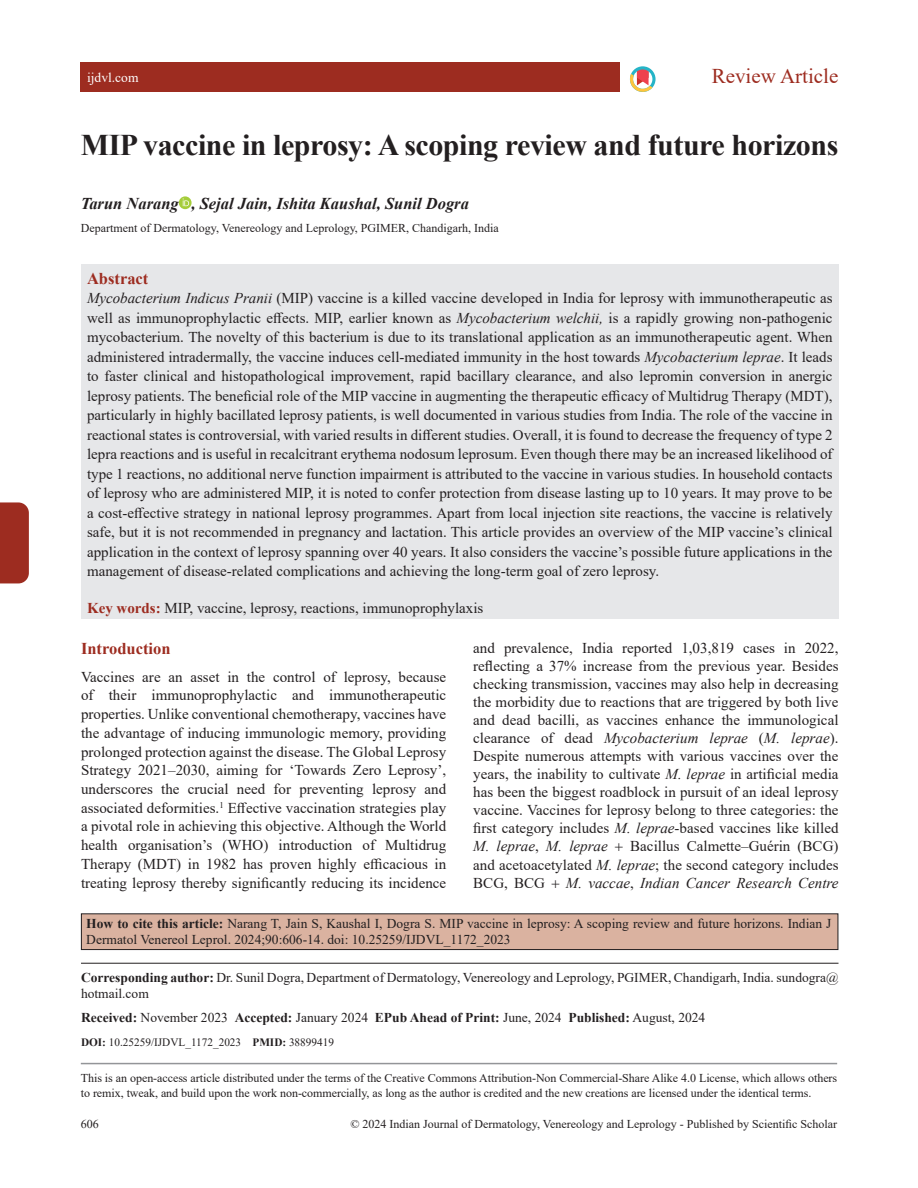
<style>
.page{position:relative;width:918px;height:1188px;background:#fff}
.page>*{position:absolute;margin:0;border:0;box-sizing:border-box;transform-origin:0 0}
.title-text{font:700 30px "Times New Roman";letter-spacing:-.015em;color:#231f20}
.suptit{font:21px "Times New Roman";color:#9d2c20}
.aut-grp{font:italic 700 16.5px "Times New Roman";color:#231f20}
.heading1{font:700 16.5px "Times New Roman";color:#9d2c20}
.abs_title{font:700 16.5px "Times New Roman";color:#9d2c20}
.abs_para_first_last{font:15px/19.5px "Times New Roman";color:#231f20;text-align:justify}
.para{font:15px/18px "Times New Roman";color:#231f20;text-align:justify}
.keywordset{font:15px "Times New Roman";color:#231f20}
.para-2{font:italic 15px "Times New Roman";color:#231f20}
.citation_para{font:13.5px/16.2px "Times New Roman";color:#231f20}
.cores-author{font:13.5px/16.2px "Times New Roman";color:#231f20}
.article_info{font:700 13.5px "Times New Roman";color:#231f20}
.t1{font:13.5px "Times New Roman";color:#fff}
.aut-aff_first_last{font:12px/15px "Times New Roman";letter-spacing:-.005em;color:#231f20}
.doi_para{font:11.25px "Times New Roman";color:#231f20}
.s1{font-style:italic}
.s2{font-weight:700;color:#9d2c20}
.s3{font-style:normal}
.s4{font-weight:700}
.s5{font-weight:400}
</style>
<div class="page">
<div style="left:0;top:502px;width:29px;height:81px;background:#9d2c20"></div>
<div style="left:81px;top:62px;width:539px;height:30px;background:#9d2c20"></div>
<svg style="left:630px;top:66px;width:25px;height:26px"></svg>
<hr style="left:81px;top:1063px;width:756px;height:1px;background:#939598">
<svg style="left:179px;top:196px;width:13px;height:13px"></svg>
<svg style="left:183px;top:198px;width:6px;height:8px"></svg>
<div style="left:81px;top:264px;width:758px;height:355px;background:#e6e7e9"></div>
<div style="left:81px;top:914px;width:757px;height:36px;background:#dab2a0"></div>
<div style="left:81px;top:913px;width:757px;height:37px;border:1px solid #231f20"></div>
<hr style="left:81px;top:963px;width:758px;height:1px;background:#231f20">
<p class="t1" style="left:87px;top:68px;width:53px">ijdvl.com</p>
<p class="suptit" style="left:712px;top:62px;width:128px">Review Article</p>
<p class="title-text" style="left:81px;top:123px;width:759px">MIP vaccine in leprosy: A scoping review and future horizons</p>
<p class="aut-grp" style="left:81px;top:192px;width:390px">Tarun Narang , Sejal Jain, Ishita Kaushal, Sunil Dogra</p>
<p class="aut-aff_first_last" style="left:81px;top:220px;width:420px">Department of Dermatology, Venereology and Leprology, PGIMER, Chandigarh, India</p>
<p class="abs_title" style="left:87px;top:266px;width:63px">Abstract</p>
<p class="abs_para_first_last" style="left:87px;top:288px;width:747px"><span class="s1">Mycobacterium Indicus Pranii</span> (MIP) vaccine is a killed vaccine developed in India for leprosy with immunotherapeutic as well as immunoprophylactic effects. MIP, earlier known as <span class="s1">Mycobacterium welchii,</span> is a rapidly growing non-pathogenic mycobacterium. The novelty of this bacterium is due to its translational application as an immunotherapeutic agent. When administered intradermally, the vaccine induces cell-mediated immunity in the host towards <span class="s1">Mycobacterium leprae</span>. It leads to faster clinical and histopathological improvement, rapid bacillary clearance, and also lepromin conversion in anergic leprosy patients. The beneficial role of the MIP vaccine in augmenting the therapeutic efficacy of Multidrug Therapy (MDT), particularly in highly bacillated leprosy patients, is well documented in various studies from India. The role of the vaccine in reactional states is controversial, with varied results in different studies. Overall, it is found to decrease the frequency of type 2 lepra reactions and is useful in recalcitrant erythema nodosum leprosum. Even though there may be an increased likelihood of type 1 reactions, no additional nerve function impairment is attributed to the vaccine in various studies. In household contacts of leprosy who are administered MIP, it is noted to confer protection from disease lasting up to 10 years. It may prove to be a cost-effective strategy in national leprosy programmes. Apart from local injection site reactions, the vaccine is relatively safe, but it is not recommended in pregnancy and lactation. This article provides an overview of the MIP vaccine’s clinical application in the context of leprosy spanning over 40 years. It also considers the vaccine’s possible future applications in the management of disease-related complications and achieving the long-term goal of zero leprosy.</p>
<p class="keywordset" style="left:87px;top:597px;width:398px"><span class="s2">Key words:</span> MIP, vaccine, leprosy, reactions, immunoprophylaxis</p>
<p class="heading1" style="left:81px;top:637px;width:91px">Introduction</p>
<p class="para" style="left:81px;top:667px;width:367px;line-height:18.8px">Vaccines are an asset in the control of leprosy, because of their immunoprophylactic and immunotherapeutic properties. Unlike conventional chemotherapy, vaccines have the advantage of inducing immunologic memory, providing prolonged protection against the disease. The Global Leprosy Strategy 2021–2030, aiming for ‘Towards Zero Leprosy’, underscores the crucial need for preventing leprosy and associated deformities.<sup>1</sup> Effective vaccination strategies play a pivotal role in achieving this objective. Although the World health organisation’s (WHO) introduction of Multidrug Therapy (MDT) in 1982 has proven highly efficacious in treating leprosy thereby significantly reducing its incidence</p>
<p class="para" style="left:473px;top:639px;width:367px">and prevalence, India reported 1,03,819 cases in 2022, reflecting a 37% increase from the previous year. Besides checking transmission, vaccines may also help in decreasing the morbidity due to reactions that are triggered by both live and dead bacilli, as vaccines enhance the immunological clearance of dead <span class="s1">Mycobacterium leprae</span> (<span class="s1">M. leprae</span>).<br>Despite numerous attempts with various vaccines over the years, the inability to cultivate <span class="s1">M. leprae</span> in artificial media has been the biggest roadblock in pursuit of an ideal leprosy vaccine. Vaccines for leprosy belong to three categories: the first category includes <span class="s1">M. leprae</span>-based vaccines like killed <span class="s1">M. leprae</span>, <span class="s1">M. leprae</span></p>
<p class="para" style="left:473px;top:837px;width:367px;text-indent:157px">Bacillus Calmette–Guérin (BCG) and acetoacetylated <span class="s1">M. leprae</span>; the second category includes BCG, BCG</p>
<p class="para-2" style="left:566px;top:872px;width:274px">M. vaccae<span class="s3">,</span> Indian Cancer Research Centre</p>
<p class="citation_para" style="left:86px;top:915px;width:747px"><span class="s4">How to cite this article:</span> Narang T, Jain S, Kaushal I, Dogra S. MIP vaccine in leprosy: A scoping review and future horizons. Indian J<br>Dermatol Venereol Leprol. 2024;90:606-14. doi: 10.25259/IJDVL_1172_2023</p>
<p class="cores-author" style="left:81px;top:969px;width:759px"><span class="s4">Corresponding author:</span> Dr. Sunil Dogra, Department of Dermatology, Venereology and Leprology, PGIMER, Chandigarh, India. sundogra@ hotmail.com</p>
<p class="article_info" style="left:81px;top:1007px;width:626px">Received: <span class="s5">November 2023</span> Accepted: <span class="s5">January 2024</span> EPub Ahead of Print: <span class="s5">June, 2024</span> Published: <span class="s5">August, 2024</span></p>
<p class="doi_para" style="left:81px;top:1034px;width:255px"><span class="s4">DOI:</span> 10.25259/IJDVL_1172_2023 <span class="s4">PMID:</span> 38899419</p>
<p class="aut-aff_first_last" style="left:81px;top:1070px;width:758px">This is an open-access article distributed under the terms of the Creative Commons Attribution-Non Commercial-Share Alike 4.0 License, which allows others to remix, tweak, and build upon the work non-commercially, as long as the author is credited and the new creations are licensed under the identical terms.</p>
<p class="aut-aff_first_last" style="left:350px;top:1116px;width:488px">© 2024 Indian Journal of Dermatology, Venereology and Leprology - Published by Scientific Scholar</p>
<p class="aut-aff_first_last" style="left:81px;top:1116px;width:19px">606</p>
</div>
